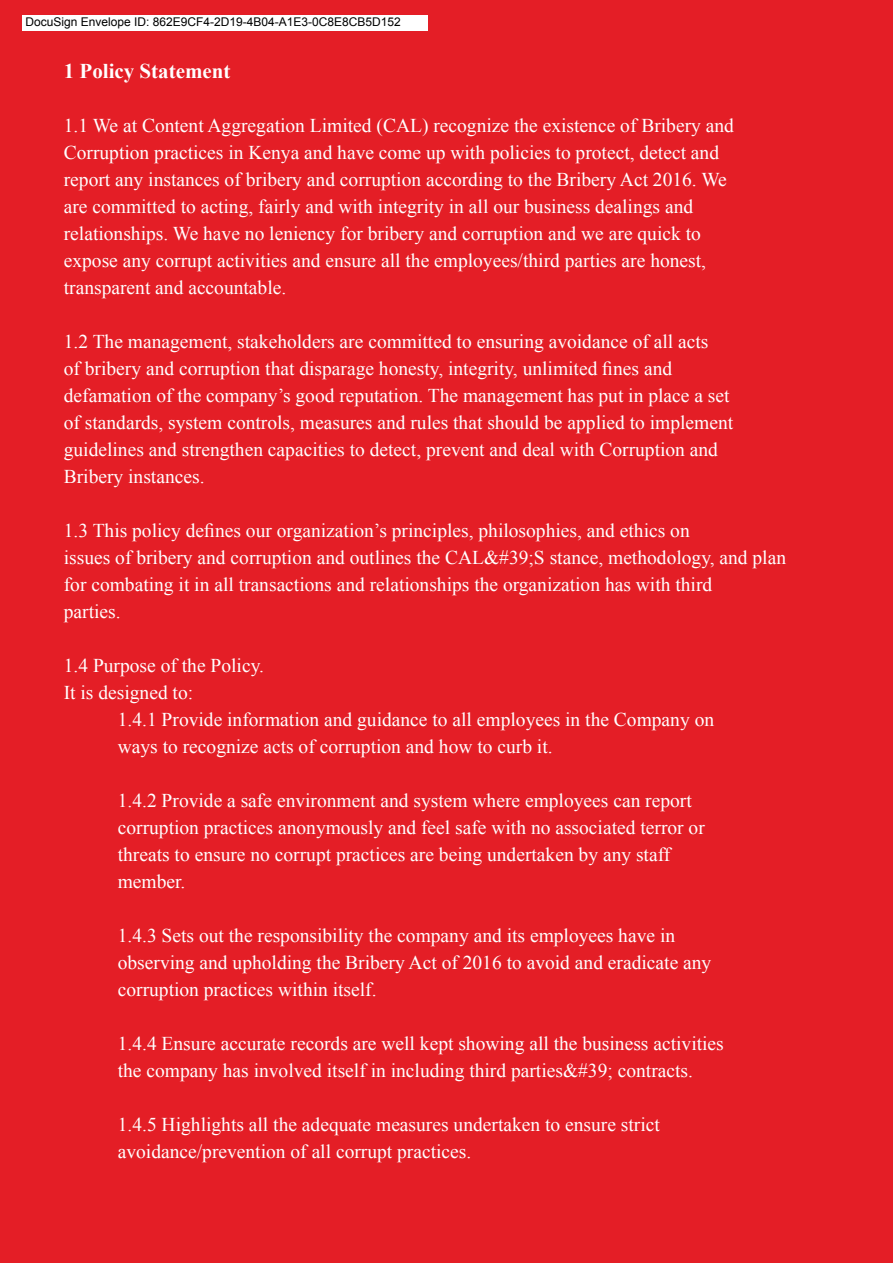
<style>
.page{position:relative;width:893px;height:1263px;background:#e41e26}
.page>*{position:absolute;margin:0;border:0;box-sizing:border-box;transform-origin:0 0}
.t1{font:700 21px "Times New Roman";color:#fff}
.t2{font:19.5px/27px "Times New Roman";color:#fff}
.t3{font:12px "Arial";color:#000}
</style>
<div class="page">
<div style="left:22px;top:15px;width:406px;height:15px;background:#fff"></div>
<p class="t3" style="left:26px;top:15px;width:377px">DocuSign Envelope ID: 862E9CF4-2D19-4B04-A1E3-0C8E8CB5D152</p>
<p class="t1" style="left:64px;top:56px;width:168px">1 Policy Statement</p>
<p class="t2" style="left:64px;top:112px;width:672px">1.1 We at Content Aggregation Limited (CAL) recognize the existence of Bribery and Corruption practices in Kenya and have come up with policies to protect, detect and report any instances of bribery and corruption according to the Bribery Act 2016. We are committed to acting, fairly and with integrity in all our business dealings and relationships. We have no leniency for bribery and corruption and we are quick to expose any corrupt activities and ensure all the employees/third parties are honest, transparent and accountable.</p>
<p class="t2" style="left:64px;top:328px;width:671px">1.2 The management, stakeholders are committed to ensuring avoidance of all acts<br>of bribery and corruption that disparage honesty, integrity, unlimited fines and defamation of the company’s good reputation. The management has put in place a set of standards, system controls, measures and rules that should be applied to implement guidelines and strengthen capacities to detect, prevent and deal with Corruption and Bribery instances.</p>
<p class="t2" style="left:64px;top:517px;width:724px">1.3 This policy defines our organization’s principles, philosophies, and ethics on<br>issues of bribery and corruption and outlines the CAL&amp;#39;S stance, methodology, and plan for combating it in all transactions and relationships the organization has with third<br>parties.</p>
<p class="t2" style="left:64px;top:652px;width:202px">1.4 Purpose of the Policy.<br>It is designed to:</p>
<p class="t2" style="left:118px;top:706px;width:598px">1.4.1 Provide information and guidance to all employees in the Company on ways to recognize acts of corruption and how to curb it.</p>
<p class="t2" style="left:118px;top:787px;width:589px">1.4.2 Provide a safe environment and system where employees can report corruption practices anonymously and feel safe with no associated terror or threats to ensure no corrupt practices are being undertaken by any staff member.</p>
<p class="t2" style="left:118px;top:922px;width:595px">1.4.3 Sets out the responsibility the company and its employees have in observing and upholding the Bribery Act of 2016 to avoid and eradicate any corruption practices within itself.</p>
<p class="t2" style="left:118px;top:1030px;width:608px">1.4.4 Ensure accurate records are well kept showing all the business activities the company has involved itself in including third parties&amp;#39; contracts.</p>
<p class="t2" style="left:118px;top:1111px;width:544px">1.4.5 Highlights all the adequate measures undertaken to ensure strict avoidance/prevention of all corrupt practices.</p>
</div>
